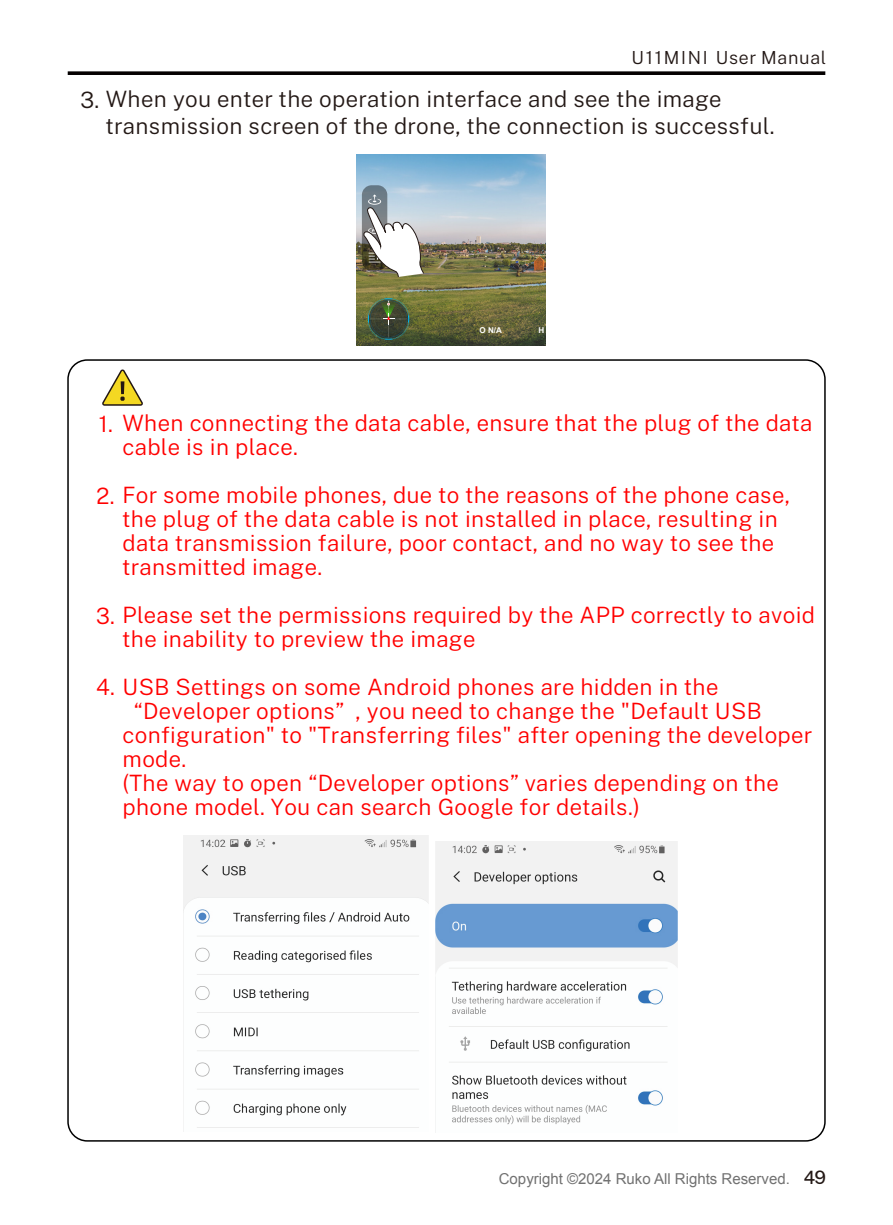
<style>
.page{position:relative;width:893px;height:1225px;background:#fff}
.page>*{position:absolute;margin:0;border:0;box-sizing:border-box;transform-origin:0 0}
.t1{font:300 22.5px/24px "Public Sans";letter-spacing:.015em;color:#f00}
.t2{font:300 22.5px/27px "Public Sans";letter-spacing:.015em;color:#231815}
.t3{font:300 18px "Public Sans";letter-spacing:.04em;color:#231815}
.t4{font:15px "Arial";color:#717171}
.t5{font:700 8.1px "Arial";color:#fff}
.s1{font-family:"Public Sans";font-weight:500;font-size:18.3px;color:#231815}
</style>
<div class="page">
<svg style="left:68px;top:71px;width:757px;height:4px;background:#1c1919"></svg>
<img style="left:357px;top:155px;width:188px;height:190px">
<hr style="left:357px;top:154px;width:188px;height:1px;background:#303030">
<svg style="left:367px;top:298px;width:43px;height:42px;background:#48583c"></svg>
<svg style="left:362px;top:173px;width:63px;height:105px"></svg>
<img style="left:183px;top:835px;width:245px;height:297px">
<img style="left:435px;top:841px;width:242px;height:291px">
<svg style="left:102px;top:369px;width:41px;height:37px"></svg>
<p class="t3" style="left:631px;top:44px;width:196px">U11MINI User Manual</p>
<p class="t2" style="left:106px;top:85px;width:670px;text-indent:-25px">3. When you enter the operation interface and see the image transmission screen of the drone, the connection is successful.</p>
<p class="t5" style="left:479px;top:325px;width:24px">O N/A</p>
<p class="t1" style="left:123px;top:410px;width:691px;text-indent:-24px">1. When connecting the data cable, ensure that the plug of the data cable is in place.</p>
<p class="t1" style="left:123px;top:482px;width:669px;text-indent:-26px">2. For some mobile phones, due to the reasons of the phone case, the plug of the data cable is not installed in place, resulting in data transmission failure, poor contact, and no way to see the transmitted image.</p>
<p class="t1" style="left:123px;top:602px;width:694px;text-indent:-26px">3. Please set the permissions required by the APP correctly to avoid the inability to preview the image</p>
<p class="t1" style="left:96px;top:674px;width:624px">4. USB Settings on some Android phones are hidden in the</p>
<p class="t1" style="left:134px;top:698px;width:629px">“Developer options” , you need to change the "Default USB</p>
<p class="t1" style="left:123px;top:722px;width:691px">configuration" to "Transferring files" after opening the developer</p>
<p class="t1" style="left:123px;top:746px;width:65px">mode.</p>
<p class="t1" style="left:123px;top:770px;width:658px">(The way to open “Developer options” varies depending on the</p>
<p class="t1" style="left:123px;top:794px;width:519px">phone model. You can search Google for details.)</p>
<p class="t4" style="left:499px;top:1168px;width:329px">Copyright ©2024 Ruko All Rights Reserved. <span class="s1">49</span></p>
</div>
